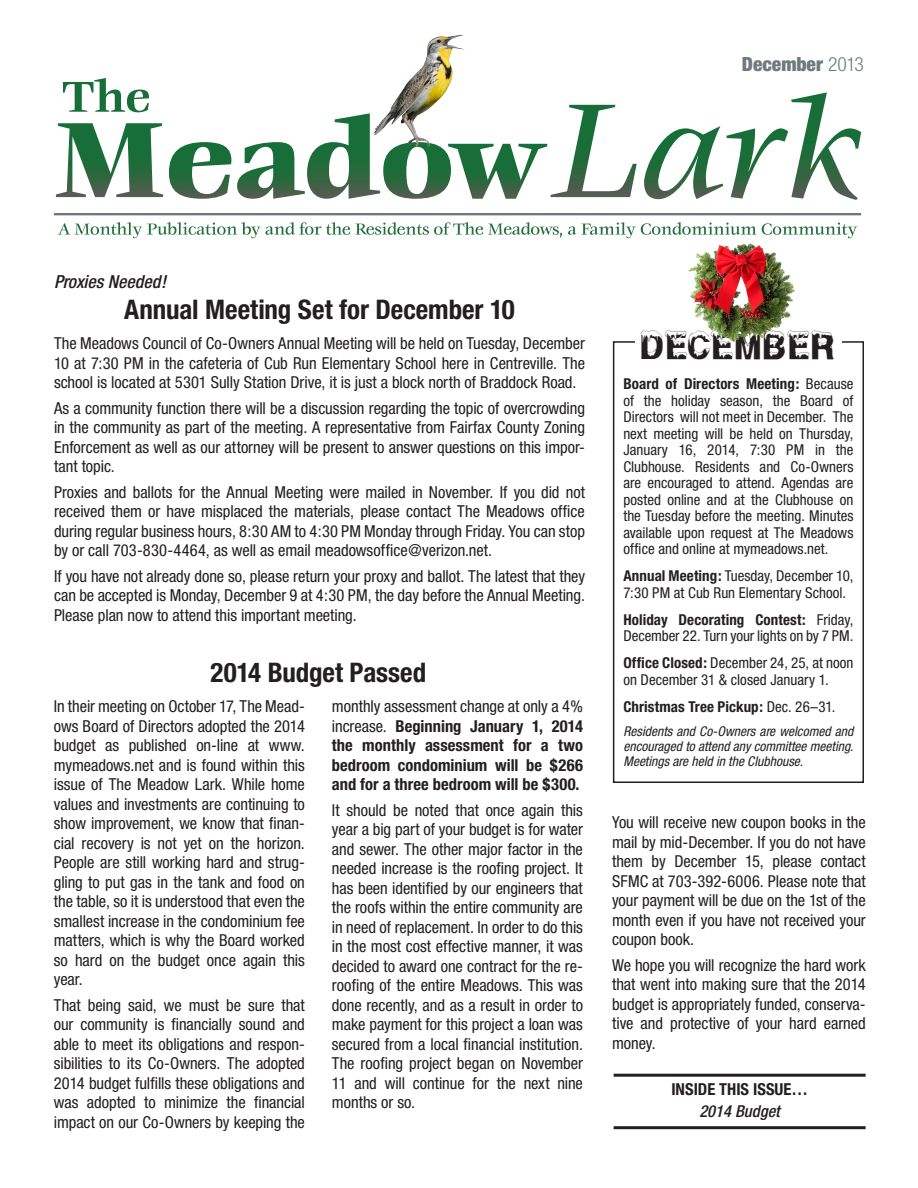
<style>
.page{position:relative;width:918px;height:1188px;background:#fff}
.page>*{position:absolute;margin:0;border:0;box-sizing:border-box;transform-origin:0 0}
.t1{font:36px "Alaskan Nights";color:#231f20}
.Headline{font:700 condensed 27px "Helvetica Neue";color:#231f20}
.t2{font:900 condensed 19.5px "Helvetica Neue";letter-spacing:.005em;color:#71797e}
.Kicker{font:italic 500 condensed 18px "Helvetica Neue";letter-spacing:-.005em;color:#231f20}
.Body{font:condensed 16.5px/19.5px "Helvetica Neue";letter-spacing:-.005em;color:#231f20;text-align:justify}
.Body-2{font:700 condensed 16.5px/19.5px "Helvetica Neue";color:#231f20;text-align:center}
.Calendar{font:condensed 15px/16.5px "Helvetica Neue";color:#231f20}
.Calendar-2{font:700 condensed 15px "Helvetica Neue";letter-spacing:.005em;color:#231f20}
.Calendar-3{font:italic condensed 13.5px/15px "Helvetica Neue";color:#231f20;text-align:justify}
.s1{font-weight:300}
.s2{font-weight:400}
.s3{font-weight:700}
.s4{font-weight:500;font-style:italic}
</style>
<div class="page">
<svg style="left:58px;top:222px;width:799px;height:16px"></svg>
<hr style="left:54px;top:213px;width:807px;height:2px;background:#71797e">
<svg style="left:56px;top:123px;width:107px;height:74px"></svg>
<svg style="left:169px;top:142px;width:62px;height:57px"></svg>
<svg style="left:237px;top:105px;width:400px;height:94px"></svg>
<svg style="left:644px;top:92px;width:217px;height:108px"></svg>
<svg style="left:63px;top:78px;width:86px;height:34px"></svg>
<img style="left:373px;top:34px;width:92px;height:114px">
<div style="left:613px;top:341px;width:251px;height:442px;border:2px solid #231f20"></div>
<div style="left:635px;top:333px;width:207px;height:38px;background:#fff"></div>
<img style="left:688px;top:243px;width:106px;height:100px">
<hr style="left:614px;top:1074px;width:252px;height:3px;background:#231f20">
<hr style="left:614px;top:1126px;width:252px;height:3px;background:#231f20">
<p class="t2" style="left:742px;top:52px;width:124px">December <span class="s1">2013</span></p>
<p class="Kicker" style="left:54px;top:271px;width:114px">Proxies Needed!</p>
<p class="Headline" style="left:124px;top:293px;width:392px">Annual Meeting Set for December 10</p>
<p class="Body" style="left:54px;top:334px;width:533px">The Meadows Council of Co-Owners Annual Meeting will be held on Tuesday, December 10 at 7:30 PM in the cafeteria of Cub Run Elementary School here in Centreville. The school is located at 5301 Sully Station Drive, it is just a block north of Braddock Road.</p>
<p class="Body" style="left:54px;top:398px;width:533px">As a community function there will be a discussion regarding the topic of overcrowding in the community as part of the meeting. A representative from Fairfax County Zoning Enforcement as well as our attorney will be present to answer questions on this impor&shy;tant topic.</p>
<p class="Body" style="left:54px;top:482px;width:533px">Proxies and ballots for the Annual Meeting were mailed in November. If you did not received them or have misplaced the materials, please contact The Meadows office during regular business hours, 8:30 AM to 4:30 PM Monday through Friday. You can stop by or call 703-830-4464, as well as email meadowsoffice@verizon.net.</p>
<p class="Body" style="left:54px;top:566px;width:533px">If you have not already done so, please return your proxy and ballot. The latest that they can be accepted is Monday, December 9 at 4:30 PM, the day before the Annual Meeting.<br>Please plan now to attend this important meeting.</p>
<p class="Headline" style="left:211px;top:656px;width:217px">2014 Budget Passed</p>
<p class="Body" style="left:54px;top:697px;width:253px">In their meeting on October 17, The Mead&shy;ows Board of Directors adopted the 2014 budget as published on-line at www. mymeadows.net and is found within this issue of The Meadow Lark. While home values and investments are continuing to show improvement, we know that finan&shy;cial recovery is not yet on the horizon.<br>People are still working hard and strug&shy;gling to put gas in the tank and food on the table, so it is understood that even the smallest increase in the condominium fee matters, which is why the Board worked so hard on the budget once again this year.</p>
<p class="Body" style="left:54px;top:995px;width:253px">That being said, we must be sure that our community is financially sound and able to meet its obligations and respon&shy;sibilities to its Co-Owners. The adopted 2014 budget fulfills these obligations and was adopted to minimize the financial impact on our Co-Owners by keeping the</p>
<p class="Body-2" style="left:332px;top:696px;width:253px;text-align:justify"><span class="s2">monthly assessment change at only a 4% increase.</span> Beginning January 1, 2014 the monthly assessment for a two bedroom condominium will be $266 and for a three bedroom will be $300.</p>
<p class="Body" style="left:332px;top:800px;width:253px">It should be noted that once again this year a big part of your budget is for water and sewer. The other major factor in the needed increase is the roofing project. It has been identified by our engineers that the roofs within the entire community are in need of replacement. In order to do this in the most cost effective manner, it was decided to award one contract for the re&shy;roofing of the entire Meadows. This was done recently, and as a result in order to make payment for this project a loan was secured from a local financial institution.<br>The roofing project began on November 11 and will continue for the next nine months or so.</p>
<p class="t1" style="left:641px;top:326px;width:196px">DECEMBER</p>
<p class="Calendar" style="left:623px;top:376px;width:232px;text-align:justify"><span class="s3">Board of Directors Meeting:</span> Because of the holiday season, the Board of Directors will not meet in December. The next meeting will be held on Thursday, January 16, 2014, 7:30 PM in the Clubhouse. Residents and Co-Owners are encouraged to attend. Agendas are posted online and at the Clubhouse on the Tuesday before the meeting. Minutes available upon request at The Meadows office and online at mymeadows.net.</p>
<p class="Calendar" style="left:623px;top:568px;width:232px"><span class="s3">Annual Meeting:</span> Tuesday, December 10,<br>7:30 PM at Cub Run Elementary School.</p>
<p class="Calendar" style="left:623px;top:611px;width:232px"><span class="s3">Holiday Decorating Contest:</span> Friday,<br>December 22. Turn your lights on by 7 PM.</p>
<p class="Calendar" style="left:623px;top:655px;width:232px"><span class="s3">Office Closed:</span> December 24, 25, at noon on December 31 &amp; closed January 1.</p>
<p class="Calendar-2" style="left:623px;top:697px;width:214px">Christmas Tree Pickup: <span class="s2">Dec. 26–31.</span></p>
<p class="Calendar-3" style="left:623px;top:723px;width:232px">Residents and Co-Owners are welcomed and encouraged to attend any committee meeting.<br>Meetings are held in the Clubhouse.</p>
<p class="Body" style="left:612px;top:813px;width:255px">You will receive new coupon books in the mail by mid-December. If you do not have them by December 15, please contact SFMC at 703-392-6006. Please note that your payment will be due on the 1st of the month even if you have not received your coupon book.</p>
<p class="Body" style="left:612px;top:955px;width:255px">We hope you will recognize the hard work that went into making sure that the 2014 budget is appropriately funded, conserva&shy;tive and protective of your hard earned money.</p>
<p class="Body-2" style="left:671px;top:1077px;width:138px;line-height:22.5px">INSIDE THIS ISSUE…<br><span class="s4">2014 Budget</span></p>
</div>
